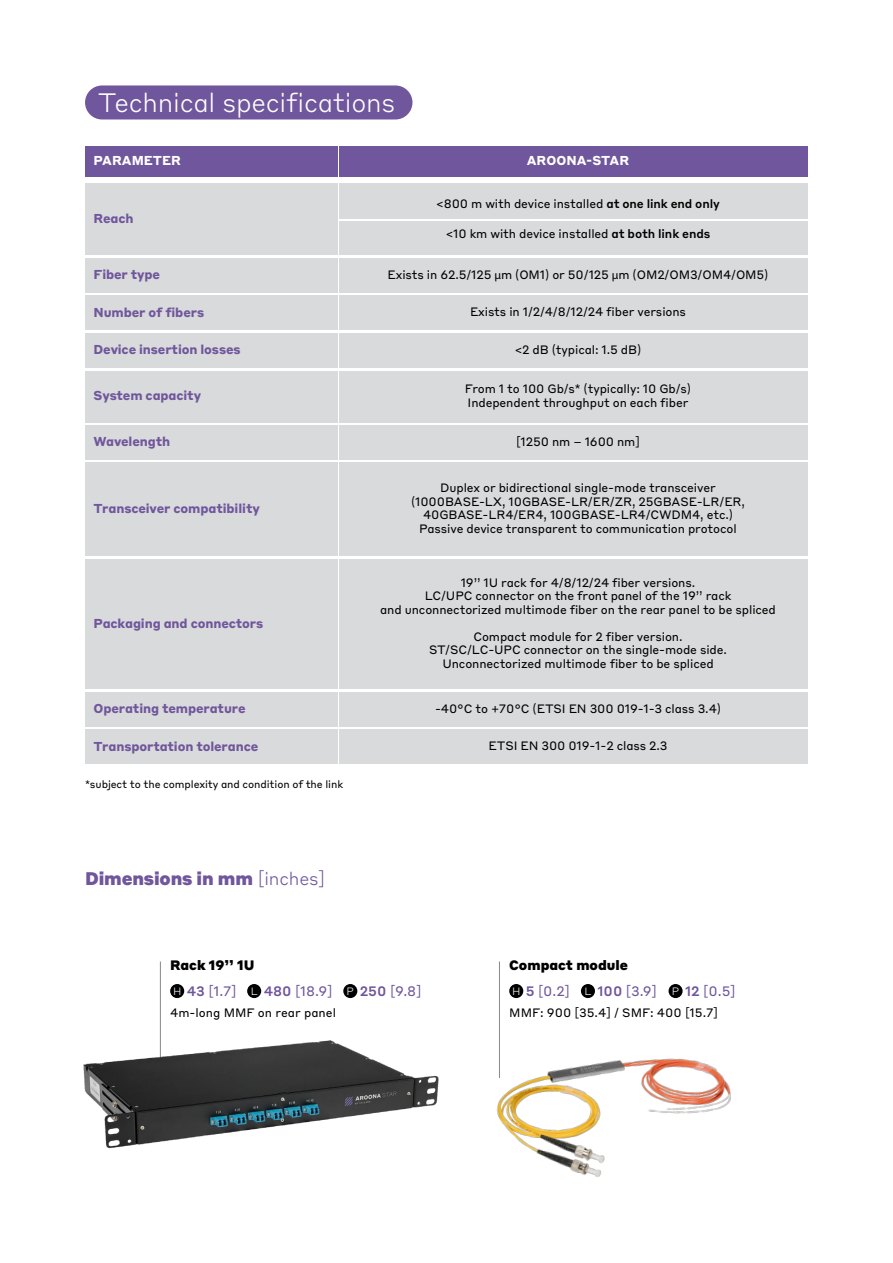
<style>
.page{position:relative;width:893px;height:1263px;background:#fff}
.page>*{position:absolute;margin:0;border:0;box-sizing:border-box;transform-origin:0 0}
.t1{font:300 26.25px "Styrene B";letter-spacing:-.01em;color:#fff}
.t2{font:900 18px "Styrene B";letter-spacing:-.01em;color:#70569c}
.t3{font:13.5px "Styrene B";color:#70569c}
.t4{font:900 13.5px "Styrene B";color:#000}
.t5{font:700 12.75px "Styrene B";letter-spacing:-.01em;color:#70569c}
.t6{font:700 12.75px "Styrene B";color:#fff}
.t7{font:12px/13.5px "Styrene B";letter-spacing:-.01em;color:#000;text-align:center}
.t8{font:10.5px "Styrene B";letter-spacing:-.01em;color:#000}
.t9{font:300 10.5px "Styrene B";color:#fff}
.s1{font-weight:300}
.s2{font-weight:500}
.s3{font-family:"Myriad Pro"}
.s4{font-weight:300;font-size:10.5px;color:#fff}
</style>
<div class="page">
<div style="left:85px;top:85px;width:327px;height:34px;background:#70569c;border-radius:17px"></div>
<div style="left:85px;top:147px;width:253px;height:30px;background:#70569c"></div>
<div style="left:85px;top:184px;width:253px;height:71px;background:#d9dadb"></div>
<div style="left:85px;top:258px;width:253px;height:35px;background:#d9dadb"></div>
<div style="left:85px;top:296px;width:253px;height:34px;background:#d9dadb"></div>
<div style="left:85px;top:333px;width:253px;height:35px;background:#d9dadb"></div>
<div style="left:85px;top:425px;width:253px;height:35px;background:#d9dadb"></div>
<div style="left:85px;top:692px;width:253px;height:34px;background:#d9dadb"></div>
<div style="left:85px;top:730px;width:253px;height:34px;background:#d9dadb"></div>
<div style="left:85px;top:371px;width:253px;height:51px;background:#d9dadb"></div>
<div style="left:85px;top:463px;width:253px;height:93px;background:#d9dadb"></div>
<div style="left:85px;top:559px;width:253px;height:130px;background:#d9dadb"></div>
<div style="left:340px;top:184px;width:468px;height:71px;background:#d9dadb"></div>
<div style="left:340px;top:258px;width:468px;height:35px;background:#d9dadb"></div>
<div style="left:340px;top:296px;width:468px;height:34px;background:#d9dadb"></div>
<div style="left:340px;top:333px;width:468px;height:35px;background:#d9dadb"></div>
<div style="left:340px;top:425px;width:468px;height:35px;background:#d9dadb"></div>
<div style="left:340px;top:692px;width:468px;height:34px;background:#d9dadb"></div>
<div style="left:340px;top:730px;width:468px;height:34px;background:#d9dadb"></div>
<div style="left:340px;top:371px;width:468px;height:51px;background:#d9dadb"></div>
<div style="left:340px;top:463px;width:468px;height:93px;background:#d9dadb"></div>
<div style="left:340px;top:559px;width:468px;height:130px;background:#d9dadb"></div>
<div style="left:340px;top:147px;width:468px;height:30px;background:#70569c"></div>
<svg style="left:85px;top:726px;width:723px;height:4px"></svg>
<hr style="left:160px;top:961px;width:1px;height:117px;background:#87888a">
<hr style="left:499px;top:961px;width:1px;height:117px;background:#87888a">
<div style="left:170px;top:984px;width:14px;height:14px;background:#000;border-radius:50%"></div>
<div style="left:509px;top:984px;width:14px;height:14px;background:#000;border-radius:50%"></div>
<div style="left:247px;top:984px;width:14px;height:14px;background:#000;border-radius:50%"></div>
<div style="left:581px;top:984px;width:14px;height:14px;background:#000;border-radius:50%"></div>
<div style="left:343px;top:984px;width:14px;height:14px;background:#000;border-radius:50%"></div>
<div style="left:668px;top:984px;width:15px;height:14px;background:#000;border-radius:50%"></div>
<img style="left:83px;top:1033px;width:356px;height:116px">
<img style="left:497px;top:1058px;width:234px;height:119px">
<hr style="left:338px;top:219px;width:472px;height:1px;background:#fff">
<h1 class="t1" style="left:98px;top:81px;width:299px">Technical specifications</h1>
<p class="t6" style="left:94px;top:150px;width:89px">PARAMETER</p>
<p class="t6" style="left:527px;top:150px;width:104px">AROONA-STAR</p>
<p class="t5" style="left:94px;top:208px;width:42px">Reach</p>
<p class="t5" style="left:94px;top:263px;width:68px">Fiber type</p>
<p class="t5" style="left:94px;top:301px;width:112px">Number of fibers</p>
<p class="t5" style="left:94px;top:339px;width:149px">Device insertion losses</p>
<p class="t5" style="left:94px;top:385px;width:109px">System capacity</p>
<p class="t5" style="left:94px;top:431px;width:78px">Wavelength</p>
<p class="t5" style="left:94px;top:498px;width:168px">Transceiver compatibility</p>
<p class="t5" style="left:94px;top:612px;width:171px">Packaging and connectors</p>
<p class="t5" style="left:94px;top:697px;width:154px">Operating temperature</p>
<p class="t5" style="left:94px;top:735px;width:166px">Transportation tolerance</p>
<p class="t8" style="left:85px;top:775px;width:260px">*subject to the complexity and condition of the link</p>
<h2 class="t2" style="left:85px;top:863px;width:242px">Dimensions in mm <span class="s1">[inches]</span></h2>
<p class="t7" style="left:436px;top:196px;width:285px">&lt;800 m with device installed <span class="s2">at one link end only</span></p>
<p class="t7" style="left:446px;top:226px;width:266px">&lt;10 km with device installed <span class="s2">at both link ends</span></p>
<p class="t7" style="left:388px;top:267px;width:382px">Exists in 62.5/125 <span class="s3">µ</span>m (OM1) or 50/125 <span class="s3">µ</span>m (OM2/OM3/OM4/OM5)</p>
<p class="t7" style="left:470px;top:304px;width:218px">Exists in 1/2/4/8/12/24 fiber versions</p>
<p class="t7" style="left:515px;top:342px;width:128px">&lt;2 dB (typical: 1.5 dB)</p>
<p class="t7" style="left:465px;top:381px;width:228px;text-align:left">From 1 to 100 Gb/s* (typically: 10 Gb/s)<br>Independent throughput on each fiber</p>
<p class="t7" style="left:516px;top:434px;width:125px">[1250 nm – 1600 nm]</p>
<p class="t7" style="left:411px;top:480px;width:335px">Duplex or bidirectional single-mode transceiver (1000BASE-LX, 10GBASE-LR/ER/ZR, 25GBASE-LR/ER, 40GBASE-LR4/ER4, 100GBASE-LR4/CWDM4, etc.)<br>Passive device transparent to communication protocol</p>
<p class="t7" style="left:380px;top:575px;width:397px">19’’ 1U rack for 4/8/12/24 fiber versions.<br>LC/UPC connector on the front panel of the 19’’ rack<br>and unconnectorized multimode fiber on the rear panel to be spliced</p>
<p class="t7" style="left:429px;top:629px;width:299px">Compact module for 2 fiber version.<br>ST/SC/LC-UPC connector on the single-mode side.<br>Unconnectorized multimode fiber to be spliced</p>
<p class="t7" style="left:435px;top:700px;width:288px">-40°C to +70°C (ETSI EN 300 019-1-3 class 3.4)</p>
<p class="t7" style="left:488px;top:738px;width:181px">ETSI EN 300 019-1-2 class 2.3</p>
<p class="t4" style="left:170px;top:954px;width:86px">Rack 19’’ 1U</p>
<p class="t4" style="left:509px;top:954px;width:120px">Compact module</p>
<p class="t3" style="left:173px;top:979px;width:161px"><span class="s4">H</span> <span class="s2">43</span> [1.7] <span class="s4">L</span> <span class="s2">480</span> [18.9]</p>
<p class="t9" style="left:347px;top:982px;width:9px">P</p>
<p class="t3" style="left:512px;top:979px;width:146px"><span class="s4">H</span> <span class="s2">5</span> [0.2] <span class="s4">L</span> <span class="s2">100</span> [3.9]</p>
<p class="t9" style="left:672px;top:982px;width:9px">P</p>
<p class="t7" style="left:170px;top:1005px;width:167px">4m-long MMF on rear panel</p>
<p class="t7" style="left:509px;top:1005px;width:210px">MMF: 900 [35.4] / SMF: 400 [15.7]</p>
<p class="t3" style="left:360px;top:979px;width:63px"><span class="s2">250</span> [9.8]</p>
<p class="t3" style="left:685px;top:979px;width:52px"><span class="s2">12</span> [0.5]</p>
</div>
